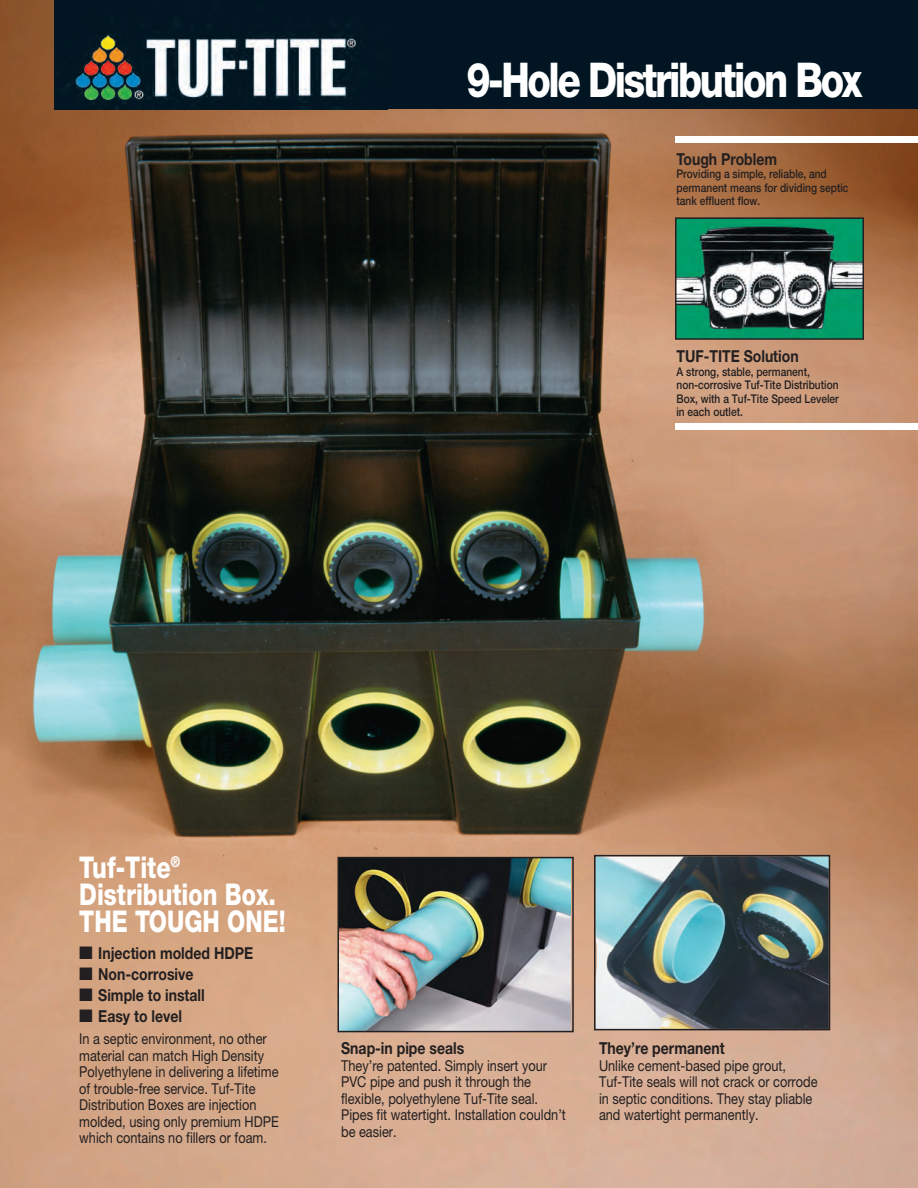
<style>
.page{position:relative;width:918px;height:1188px;background:#fff}
.page>*{position:absolute;margin:0;border:0;box-sizing:border-box;transform-origin:0 0}
.t1{font:800 48px "Helvetica Neue";letter-spacing:-.065em;color:#fff;scale:.8 1}
.t2{font:800 30px/27px "Helvetica Neue";color:#fff;scale:.78 1}
.t3{font:700 16.5px "Helvetica Neue";color:#231f20;scale:.85 1}
.t4{font:15px/16.5px "Helvetica Neue";color:#231f20;scale:.85 1}
.t5{font:500 12px/13.5px "Helvetica Neue";color:#231f20;scale:.85 1}
</style>
<div class="page">
<img style="left:0;top:0;width:918px;height:1188px">
<div style="left:54px;top:0;width:864px;height:109px;background:#011622"></div>
<img style="left:67px;top:34px;width:289px;height:75px">
<div style="left:675px;top:137px;width:243px;height:6px;background:#fff"></div>
<div style="left:675px;top:423px;width:243px;height:7px;background:#fff"></div>
<img style="left:678px;top:220px;width:183px;height:117px">
<div style="left:675px;top:217px;width:189px;height:123px;border:2px solid #231f20"></div>
<img style="left:341px;top:860px;width:229px;height:169px">
<div style="left:338px;top:857px;width:236px;height:175px;border:2px solid #231f20"></div>
<img style="left:597px;top:858px;width:230px;height:169px">
<div style="left:594px;top:855px;width:236px;height:175px;border:2px solid #231f20"></div>
<h1 class="t1" style="left:466px;top:62px;width:497px">9-Hole Distribution Box</h1>
<p class="t3" style="left:676px;top:153px;width:120px">Tough Problem</p>
<p class="t5" style="left:676px;top:168px;width:204px">Providing a simple, reliable, and permanent means for dividing septic tank effluent flow.</p>
<p class="t3" style="left:676px;top:350px;width:145px">TUF-TITE Solution</p>
<p class="t5" style="left:676px;top:366px;width:192px">A strong, stable, permanent, non-corrosive Tuf-Tite Distribution<br>Box, with a Tuf-Tite Speed Leveler in each outlet.</p>
<h2 class="t2" style="left:79px;top:856px;width:266px">Tuf-Tite<sup>®<br></sup>Distribution Box.<br>THE TOUGH ONE!</h2>
<p class="t3" style="left:79px;top:947px;width:206px">■ Injection molded HDPE</p>
<p class="t3" style="left:79px;top:968px;width:136px">■ Non-corrosive</p>
<p class="t3" style="left:79px;top:989px;width:149px">■ Simple to install</p>
<p class="t3" style="left:79px;top:1010px;width:122px">■ Easy to level</p>
<p class="t4" style="left:79px;top:1032px;width:236px">In a septic environment, no other material can match High Density Polyethylene in delivering a lifetime of trouble-free service. Tuf-Tite Distribution Boxes are injection molded, using only premium HDPE which contains no fillers or foam.</p>
<p class="t3" style="left:599px;top:1043px;width:149px">They’re permanent</p>
<p class="t3" style="left:341px;top:1043px;width:146px">Snap-in pipe seals</p>
<p class="t4" style="left:341px;top:1059px;width:266px">They’re patented. Simply insert your PVC pipe and push it through the flexible, polyethylene Tuf-Tite seal.<br>Pipes fit watertight. Installation couldn’t be easier.</p>
<p class="t4" style="left:599px;top:1059px;width:259px">Unlike cement-based pipe grout, Tuf-Tite seals will not crack or corrode in septic conditions. They stay pliable and watertight permanently.</p>
</div>
